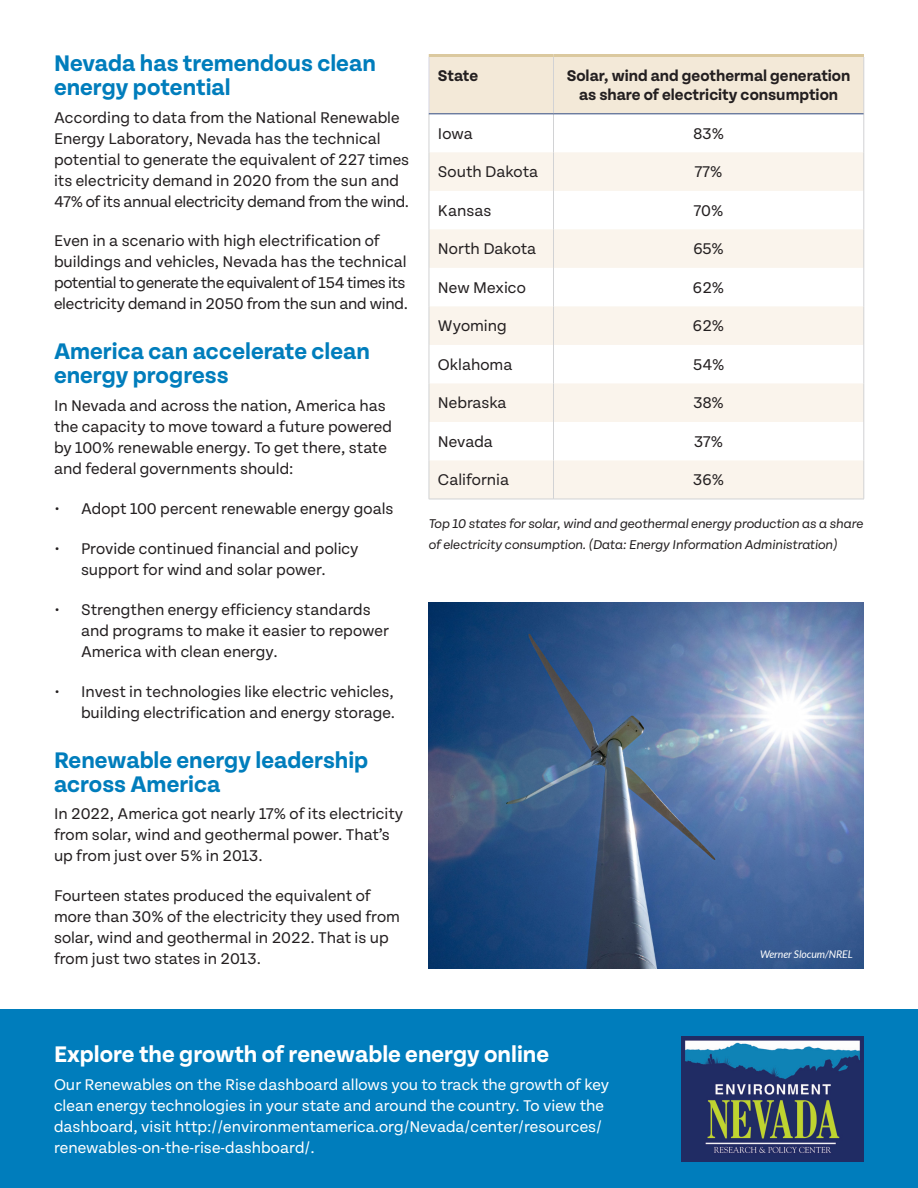
<style>
.page{position:relative;width:918px;height:1188px;background:#fff}
.page>*{position:absolute;margin:0;border:0;box-sizing:border-box;transform-origin:0 0}
.Subhead{font:700 24px/24px "Tenon";color:#007dbc}
.Subhead-2{font:700 24px "Tenon";color:#fff}
.Body_text{font:16.5px/21px "Tenon";color:#231f20}
.Body_text-2{font:16.5px/21px "Tenon";color:#fff}
.t1{font:700 16.5px/19.8px "Tenon";color:#231f20;text-align:center}
.Body_text-3{font:italic 13.5px/21px "Tenon";letter-spacing:-.01em;color:#231f20}
.para1{font:italic 10.5px "Lato";color:#fff}
</style>
<div class="page">
<div style="left:0;top:1010px;width:918px;height:178px;background:#007dbc"></div>
<img style="left:681px;top:1037px;width:183px;height:125px">
<div style="left:430px;top:57px;width:434px;height:57px;background:#f3e9d8"></div>
<svg style="left:430px;top:152px;width:434px;height:347px;fill:#faf4ec"></svg>
<hr style="left:429px;top:499px;width:125px;height:1px;background:#d1d2d4">
<hr style="left:554px;top:499px;width:310px;height:1px;background:#d1d2d4">
<hr style="left:553px;top:57px;width:1px;height:57px;background:#d1d2d4">
<hr style="left:864px;top:57px;width:1px;height:57px;background:#d1d2d4">
<hr style="left:429px;top:114px;width:1px;height:38px;background:#d1d2d4">
<hr style="left:553px;top:114px;width:1px;height:38px;background:#d1d2d4">
<hr style="left:864px;top:114px;width:1px;height:38px;background:#d1d2d4">
<hr style="left:429px;top:152px;width:1px;height:39px;background:#d1d2d4">
<hr style="left:553px;top:152px;width:1px;height:39px;background:#d1d2d4">
<hr style="left:864px;top:152px;width:1px;height:39px;background:#d1d2d4">
<hr style="left:429px;top:191px;width:1px;height:38px;background:#d1d2d4">
<hr style="left:553px;top:191px;width:1px;height:38px;background:#d1d2d4">
<hr style="left:864px;top:191px;width:1px;height:38px;background:#d1d2d4">
<hr style="left:429px;top:229px;width:1px;height:39px;background:#d1d2d4">
<hr style="left:553px;top:229px;width:1px;height:39px;background:#d1d2d4">
<hr style="left:864px;top:229px;width:1px;height:39px;background:#d1d2d4">
<hr style="left:429px;top:268px;width:1px;height:38px;background:#d1d2d4">
<hr style="left:553px;top:268px;width:1px;height:38px;background:#d1d2d4">
<hr style="left:864px;top:268px;width:1px;height:38px;background:#d1d2d4">
<hr style="left:429px;top:306px;width:1px;height:39px;background:#d1d2d4">
<hr style="left:553px;top:306px;width:1px;height:39px;background:#d1d2d4">
<hr style="left:864px;top:306px;width:1px;height:39px;background:#d1d2d4">
<hr style="left:429px;top:345px;width:1px;height:38px;background:#d1d2d4">
<hr style="left:553px;top:345px;width:1px;height:38px;background:#d1d2d4">
<hr style="left:864px;top:345px;width:1px;height:38px;background:#d1d2d4">
<hr style="left:429px;top:383px;width:1px;height:39px;background:#d1d2d4">
<hr style="left:553px;top:383px;width:1px;height:39px;background:#d1d2d4">
<hr style="left:864px;top:383px;width:1px;height:39px;background:#d1d2d4">
<hr style="left:429px;top:422px;width:1px;height:38px;background:#d1d2d4">
<hr style="left:553px;top:422px;width:1px;height:38px;background:#d1d2d4">
<hr style="left:864px;top:422px;width:1px;height:38px;background:#d1d2d4">
<hr style="left:429px;top:460px;width:1px;height:39px;background:#d1d2d4">
<hr style="left:553px;top:460px;width:1px;height:39px;background:#d1d2d4">
<hr style="left:864px;top:460px;width:1px;height:39px;background:#d1d2d4">
<hr style="left:429px;top:57px;width:1px;height:57px;background:#d7d7e5">
<hr style="left:429px;top:114px;width:125px;height:1px;background:#304a81">
<hr style="left:554px;top:114px;width:310px;height:1px;background:#304a81">
<hr style="left:429px;top:54px;width:125px;height:3px;background:#dbc99f">
<hr style="left:554px;top:54px;width:310px;height:3px;background:#dbc99f">
<img style="left:429px;top:603px;width:435px;height:366px">
<p class="Subhead" style="left:54px;top:52px;width:323px">Nevada has tremendous clean energy potential</p>
<p class="Body_text" style="left:54px;top:107px;width:357px">According to data from the National Renewable Energy Laboratory, Nevada has the technical potential to generate the equivalent of 227 times its electricity demand in 2020 from the sun and 47% of its annual electricity demand from the wind.</p>
<p class="Body_text" style="left:54px;top:231px;width:356px">Even in a scenario with high electrification of buildings and vehicles, Nevada has the technical potential to generate the equivalent of 154 times its electricity demand in 2050 from the sun and wind.</p>
<p class="Subhead" style="left:54px;top:340px;width:318px">America can accelerate clean energy progress</p>
<p class="Body_text" style="left:54px;top:395px;width:340px">In Nevada and across the nation, America has the capacity to move toward a future powered by 100% renewable energy. To get there, state and federal governments should:</p>
<p class="Body_text" style="left:54px;top:498px;width:341px">• Adopt 100 percent renewable energy goals</p>
<p class="Body_text" style="left:54px;top:538px;width:306px;text-align:center">• Provide continued financial and policy support for wind and solar power.</p>
<p class="Body_text" style="left:81px;top:599px;width:309px;text-indent:-27px">• Strengthen energy efficiency standards and programs to make it easier to repower<br>America with clean energy.</p>
<p class="Body_text" style="left:54px;top:681px;width:343px;text-align:right">• Invest in technologies like electric vehicles, building electrification and energy storage.</p>
<p class="Subhead" style="left:54px;top:748px;width:316px">Renewable energy leadership across America</p>
<p class="Body_text" style="left:54px;top:804px;width:351px">In 2022, America got nearly 17% of its electricity from solar, wind and geothermal power. That’s up from just over 5% in 2013.</p>
<p class="Body_text" style="left:54px;top:886px;width:348px">Fourteen states produced the equivalent of more than 30% of the electricity they used from solar, wind and geothermal in 2022. That is up from just two states in 2013.</p>
<p class="t1" style="left:438px;top:66px;width:42px">State</p>
<p class="t1" style="left:567px;top:66px;width:285px">Solar, wind and geothermal generation as share of electricity consumption</p>
<p class="Body_text" style="left:438px;top:123px;width:36px">Iowa</p>
<p class="Body_text" style="left:693px;top:123px;width:32px">83%</p>
<p class="Body_text" style="left:438px;top:162px;width:102px">South Dakota</p>
<p class="Body_text" style="left:695px;top:162px;width:29px">77%</p>
<p class="Body_text" style="left:438px;top:200px;width:55px">Kansas</p>
<p class="Body_text" style="left:694px;top:200px;width:31px">70%</p>
<p class="Body_text" style="left:438px;top:239px;width:100px">North Dakota</p>
<p class="Body_text" style="left:693px;top:239px;width:32px">65%</p>
<p class="Body_text" style="left:438px;top:277px;width:90px">New Mexico</p>
<p class="Body_text" style="left:693px;top:277px;width:33px">62%</p>
<p class="Body_text" style="left:438px;top:316px;width:70px">Wyoming</p>
<p class="Body_text" style="left:693px;top:316px;width:33px">62%</p>
<p class="Body_text" style="left:438px;top:354px;width:76px">Oklahoma</p>
<p class="Body_text" style="left:693px;top:354px;width:33px">54%</p>
<p class="Body_text" style="left:438px;top:393px;width:70px">Nebraska</p>
<p class="Body_text" style="left:694px;top:393px;width:32px">38%</p>
<p class="Body_text" style="left:438px;top:431px;width:56px">Nevada</p>
<p class="Body_text" style="left:694px;top:431px;width:31px">37%</p>
<p class="Body_text" style="left:438px;top:470px;width:73px">California</p>
<p class="Body_text" style="left:693px;top:470px;width:32px">36%</p>
<p class="Body_text-3" style="left:429px;top:513px;width:436px">Top 10 states for solar, wind and geothermal energy production as a share of electricity consumption. (Data: Energy Information Administration)</p>
<p class="para1" style="left:760px;top:948px;width:94px">Werner Slocum/NREL</p>
<p class="Subhead-2" style="left:54px;top:1042px;width:497px">Explore the growth of renewable energy online</p>
<p class="Body_text-2" style="left:54px;top:1074px;width:557px">Our Renewables on the Rise dashboard allows you to track the growth of key clean energy technologies in your state and around the country. To view the dashboard, visit http://environmentamerica.org/Nevada/center/resources/ renewables-on-the-rise-dashboard/.</p>
</div>
